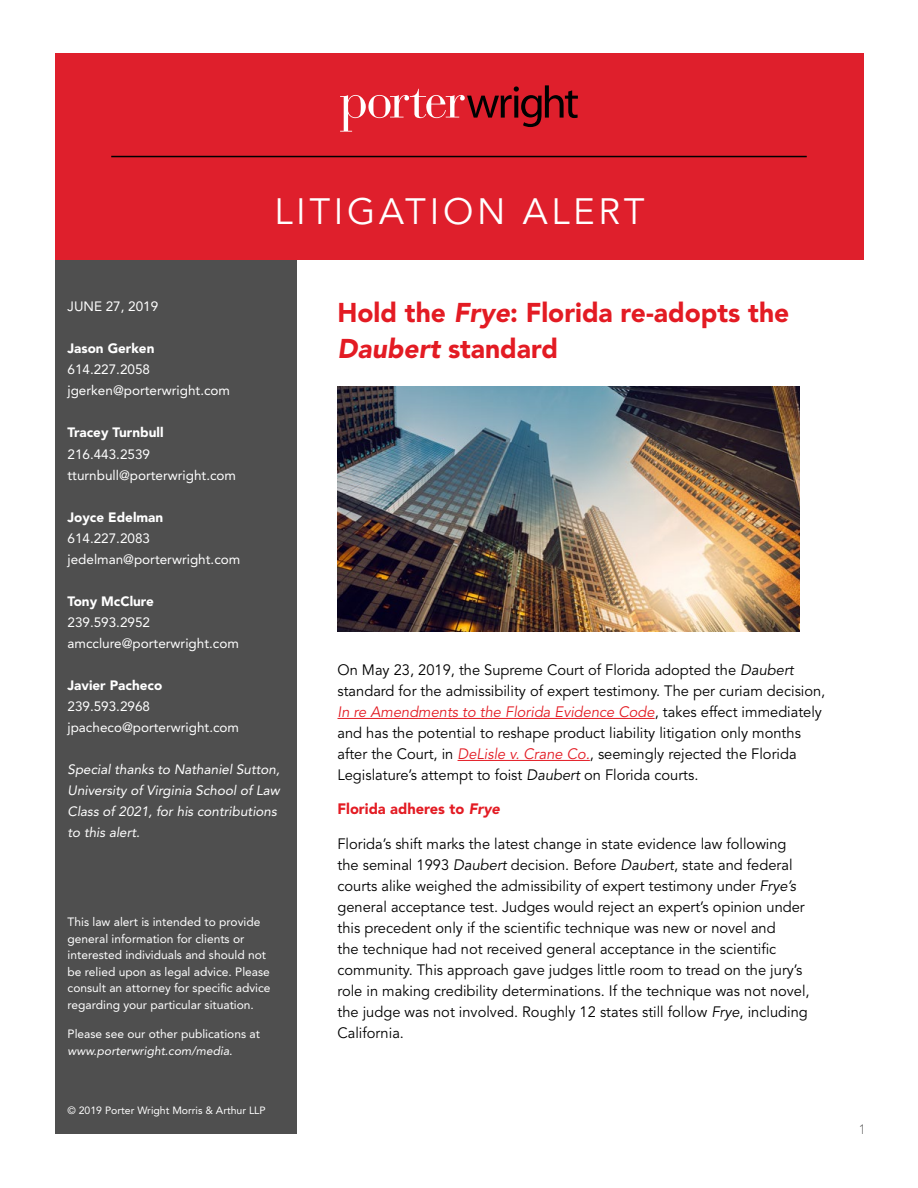
<style>
.page{position:relative;width:918px;height:1188px;background:#fff}
.page>*{position:absolute;margin:0;border:0;box-sizing:border-box;transform-origin:0 0}
.t1{font:36.45px "Avenir LT Std";letter-spacing:.1em;color:#fff}
.t2{font:900 27px/36px "Avenir LT Std";color:#e31b23}
.t3{font:15px/21px "Avenir LT Std";color:#000}
.t4{font:900 15px "Avenir LT Std";color:#e31b23}
.t5{font:13.5px/21px "Avenir LT Std";color:#fff}
.t6{font:italic 13.5px/21px "Avenir LT Std";color:#fff}
.t7{font:900 13.5px "Avenir LT Std";color:#fff}
.t8{font:300 13.5px "Avenir LT Std";color:#000}
.t9{font:12px/16.5px "Avenir LT Std";color:#fff}
.t10{font:italic 12px "Avenir LT Std";color:#fff}
.t11{font:10.5px "Avenir LT Std";color:#fff}
.s1{font-style:italic}
.s2{font-style:italic;color:#e31b23}
</style>
<div class="page">
<div style="left:55px;top:253px;width:242px;height:881px;background:#4f4f4f"></div>
<div style="left:55px;top:53px;width:809px;height:207px;background:#df1f2c"></div>
<hr style="left:111px;top:156px;width:696px;height:1px;background:#000">
<svg style="left:340px;top:85px;width:238px;height:47px"></svg>
<hr style="left:338px;top:718px;width:317px;height:1px;background:#e31b23">
<hr style="left:458px;top:760px;width:132px;height:1px;background:#e31b23">
<img style="left:338px;top:387px;width:462px;height:245px">
<h1 class="t1" style="left:274px;top:191px;width:372px">LITIGATION ALERT</h1>
<p class="t5" style="left:68px;top:296px;width:92px">JUNE 27, 2019</p>
<p class="t7" style="left:68px;top:341px;width:88px">Jason Gerken</p>
<p class="t5" style="left:68px;top:359px;width:164px">614.227.2058 jgerken@porterwright.com</p>
<p class="t7" style="left:68px;top:425px;width:98px">Tracey Turnbull</p>
<p class="t5" style="left:68px;top:443px;width:170px">216.443.2539 tturnbull@porterwright.com</p>
<p class="t7" style="left:68px;top:509px;width:97px">Joyce Edelman</p>
<p class="t5" style="left:68px;top:527px;width:174px">614.227.2083 jedelman@porterwright.com</p>
<p class="t7" style="left:68px;top:593px;width:88px">Tony McClure</p>
<p class="t5" style="left:68px;top:611px;width:173px">239.593.2952 amcclure@porterwright.com</p>
<p class="t7" style="left:68px;top:677px;width:96px">Javier Pacheco</p>
<p class="t5" style="left:68px;top:695px;width:173px">239.593.2968 jpacheco@porterwright.com</p>
<p class="t6" style="left:68px;top:759px;width:214px">Special thanks to Nathaniel Sutton,<br>University of Virginia School of Law<br>Class of 2021, for his contributions to this alert.</p>
<p class="t9" style="left:68px;top:914px;width:205px">This law alert is intended to provide general information for clients or interested individuals and should not be relied upon as legal advice. Please consult an attorney for specific advice regarding your particular situation.</p>
<p class="t9" style="left:68px;top:1026px;width:194px">Please see our other publications at</p>
<p class="t10" style="left:68px;top:1044px;width:166px">www.porterwright.com/media.</p>
<p class="t11" style="left:68px;top:1104px;width:200px">© 2019 Porter Wright Morris &amp; Arthur LLP</p>
<h2 class="t2" style="left:338px;top:294px;width:453px">Hold the <span class="s1">Frye</span>: Florida re-adopts the<br><span class="s1">Daubert</span> standard</h2>
<p class="t3" style="left:338px;top:660px;width:489px">On May 23, 2019, the Supreme Court of Florida adopted the <span class="s1">Daubert </span>standard for the admissibility of expert testimony. The per curiam decision, <span class="s2">In re Amendments to the Florida Evidence Code</span>, takes effect immediately and has the potential to reshape product liability litigation only months after the Court, in <span class="s2">DeLisle v. Crane Co.</span>, seemingly rejected the Florida Legislature’s attempt to foist <span class="s1">Daubert</span> on Florida courts.</p>
<p class="t4" style="left:338px;top:800px;width:164px">Florida adheres to <span class="s1">Frye</span></p>
<p class="t3" style="left:338px;top:834px;width:474px">Florida’s shift marks the latest change in state evidence law following the seminal 1993 <span class="s1">Daubert</span> decision. Before <span class="s1">Daubert</span>, state and federal courts alike weighed the admissibility of expert testimony under <span class="s1">Frye’s </span>general acceptance test. Judges would reject an expert’s opinion under this precedent only if the scientific technique was new or novel and<br>the technique had not received general acceptance in the scientific community. This approach gave judges little room to tread on the jury’s role in making credibility determinations. If the technique was not novel, the judge was not involved. Roughly 12 states still follow <span class="s1">Frye</span>, including California.</p>
<p class="t8" style="left:858px;top:1121px;width:9px">1</p>
</div>
